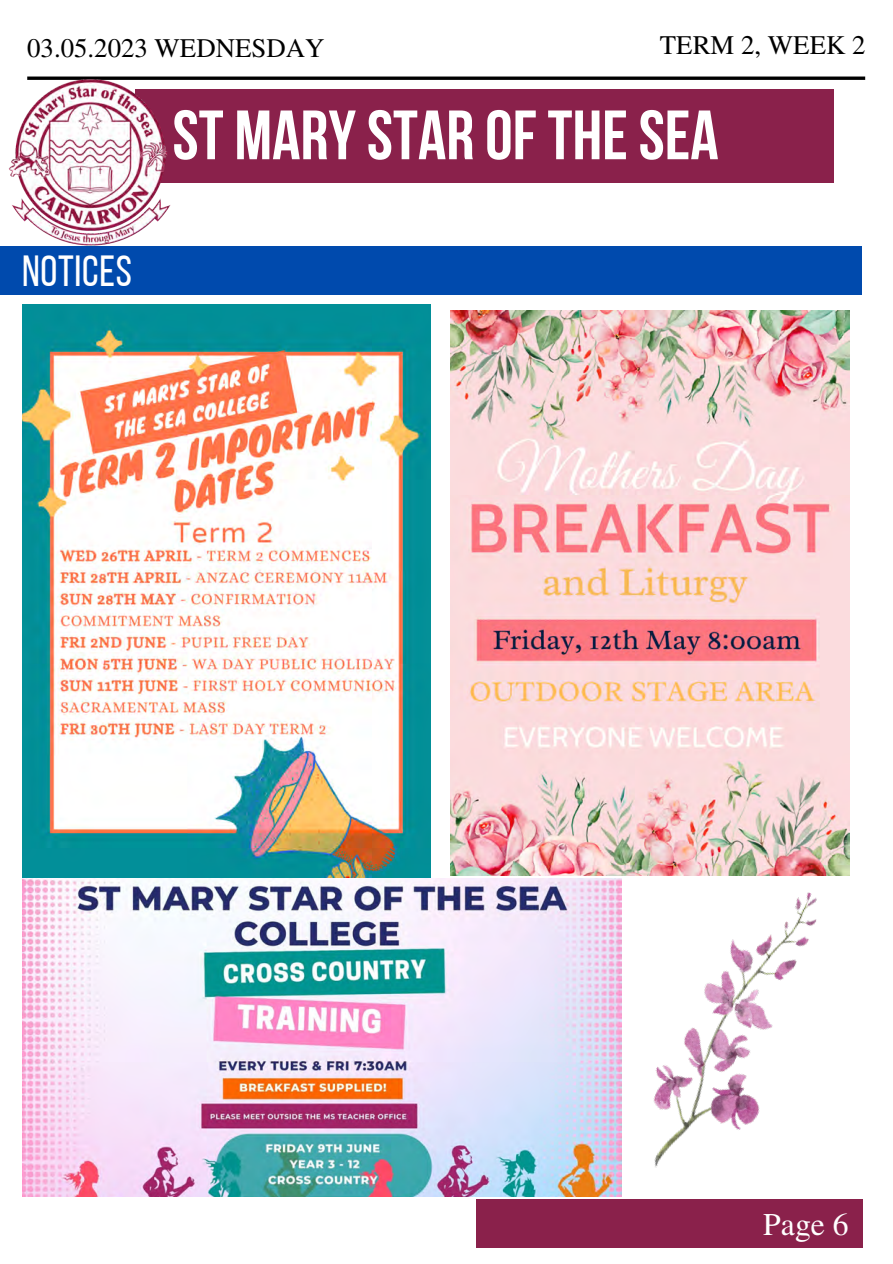
<style>
.page{position:relative;width:893px;height:1264px;background:#fff}
.page>*{position:absolute;margin:0;border:0;box-sizing:border-box;transform-origin:0 0}
.t1{font:69.6px "Bebas Neue Cyrillic";color:#fff}
.t2{font:43.5px "Bebas Neue";letter-spacing:.015em;color:#fff}
.t3{font:31.65px "Te X Gyre Termes";color:#fff}
.t4{font:26.85px "Te X Gyre Termes";color:#000}
</style>
<div class="page">
<div style="left:135px;top:89px;width:698px;height:94px;background:#8a214b"></div>
<svg style="left:174px;top:76px;width:691px;height:4px;background:#272727"></svg>
<div style="left:476px;top:1199px;width:386px;height:49px;background:#8a214b"></div>
<img style="left:8px;top:76px;width:166px;height:170px">
<div style="left:0;top:246px;width:861px;height:49px;background:#004aad"></div>
<img style="left:22px;top:305px;width:408px;height:573px">
<img style="left:22px;top:878px;width:597px;height:318px">
<img style="left:619px;top:875px;width:230px;height:321px">
<img style="left:450px;top:310px;width:399px;height:565px">
<p class="t4" style="left:27px;top:29px;width:299px">03.05.2023 WEDNESDAY</p>
<p class="t4" style="left:660px;top:26px;width:207px">TERM 2, WEEK 2</p>
<h2 class="t2" style="left:22px;top:253px;width:111px">NOTICES</h2>
<h1 class="t1" style="left:172px;top:107px;width:547px">ST MARY STAR OF THE SEA</h1>
<p class="t3" style="left:763px;top:1201px;width:87px">Page 6</p>
</div>
